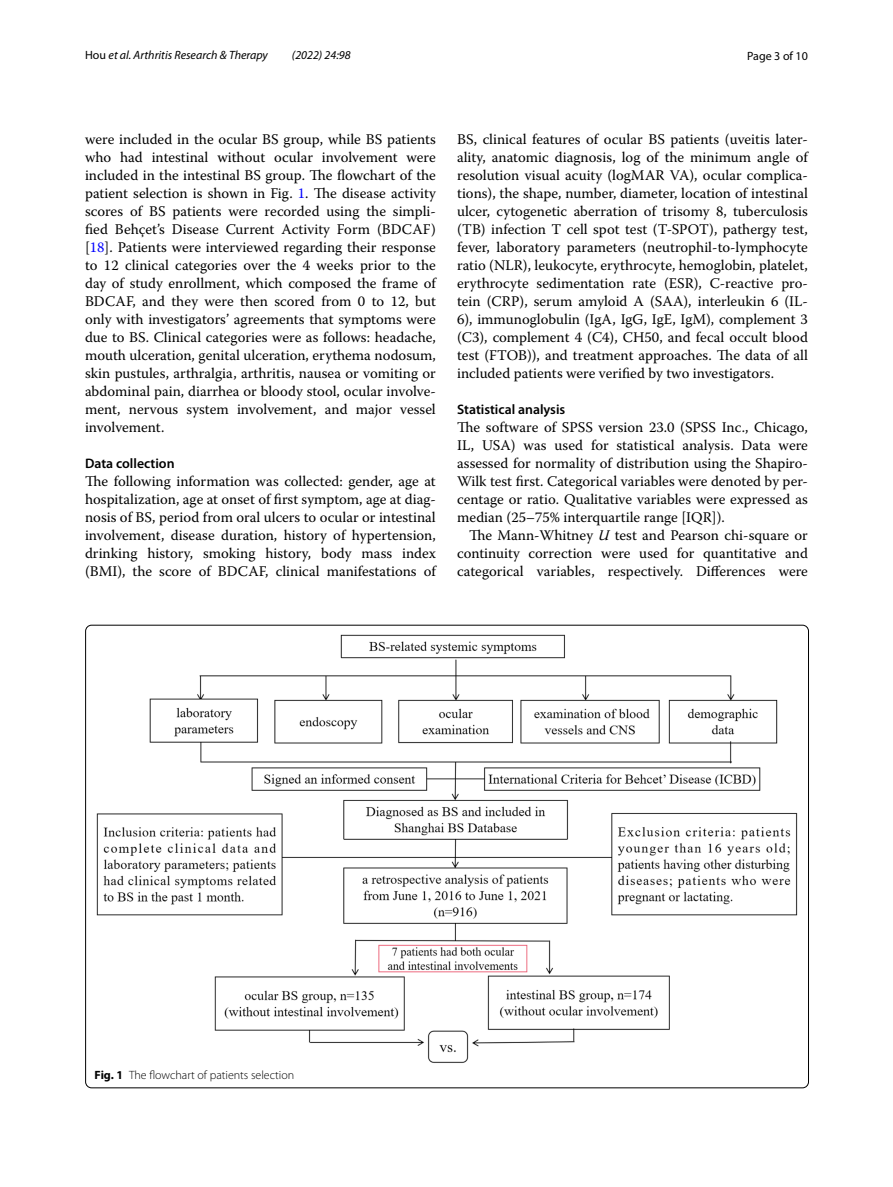
<style>
.page{position:relative;width:893px;height:1187px;background:#fff}
.page>*{position:absolute;margin:0;border:0;box-sizing:border-box;transform-origin:0 0}
.t1{font:14.7px/18px "Warnock Pro";color:#000;text-align:justify}
.t2{font:600 13.8px "Myriad Pro";color:#000}
.t3{font:italic 12px "Myriad Pro";color:#000}
.t4{font:300 12px "Myriad Pro";color:#000}
.t5{font:12px "Myriad Pro";color:#000}
.s1{font-style:normal}
.s2{color:#00f}
.s3{font-style:italic}
.s4{font-weight:700}
</style>
<div class="page">
<img style="left:97px;top:634px;width:700px;height:429px">
<p class="t3" style="left:85px;top:48px;width:184px"><span class="s1">Hou</span> et al. Arthritis Research &amp; Therapy</p>
<p class="t3" style="left:292px;top:48px;width:60px">(2022) 24:98</p>
<p class="t5" style="left:747px;top:48px;width:62px">Page 3 of 10</p>
<p class="t1" style="left:85px;top:130px;width:352px">were included in the ocular BS group, while BS patients who had intestinal without ocular involvement were included in the intestinal BS group. The flowchart of the patient selection is shown in Fig. <span class="s2">1</span>. The disease activity scores of BS patients were recorded using the simpli&shy;fied Behçet’s Disease Current Activity Form (BDCAF) [<span class="s2">18</span>]. Patients were interviewed regarding their response to 12 clinical categories over the 4 weeks prior to the day of study enrollment, which composed the frame of BDCAF, and they were then scored from 0 to 12, but only with investigators’ agreements that symptoms were due to BS. Clinical categories were as follows: headache, mouth ulceration, genital ulceration, erythema nodosum, skin pustules, arthralgia, arthritis, nausea or vomiting or abdominal pain, diarrhea or bloody stool, ocular involve&shy;ment, nervous system involvement, and major vessel involvement.</p>
<p class="t2" style="left:85px;top:454px;width:91px">Data collection</p>
<p class="t1" style="left:85px;top:472px;width:352px">The following information was collected: gender, age at hospitalization, age at onset of first symptom, age at diag&shy;nosis of BS, period from oral ulcers to ocular or intestinal involvement, disease duration, history of hypertension, drinking history, smoking history, body mass index (BMI), the score of BDCAF, clinical manifestations of</p>
<p class="t1" style="left:457px;top:130px;width:352px">BS, clinical features of ocular BS patients (uveitis later&shy;ality, anatomic diagnosis, log of the minimum angle of resolution visual acuity (logMAR VA), ocular complica&shy;tions), the shape, number, diameter, location of intestinal ulcer, cytogenetic aberration of trisomy 8, tuberculosis (TB) infection T cell spot test (T-SPOT), pathergy test, fever, laboratory parameters (neutrophil-to-lymphocyte ratio (NLR), leukocyte, erythrocyte, hemoglobin, platelet, erythrocyte sedimentation rate (ESR), C-reactive pro&shy;tein (CRP), serum amyloid A (SAA), interleukin 6 (IL-6), immunoglobulin (IgA, IgG, IgE, IgM), complement 3 (C3), complement 4 (C4), CH50, and fecal occult blood test (FTOB)), and treatment approaches. The data of all included patients were verified by two investigators.</p>
<p class="t2" style="left:457px;top:400px;width:110px">Statistical analysis</p>
<p class="t1" style="left:457px;top:418px;width:352px">The software of SPSS version 23.0 (SPSS Inc., Chicago, IL, USA) was used for statistical analysis. Data were assessed for normality of distribution using the Shapiro-Wilk test first. Categorical variables were denoted by per&shy;centage or ratio. Qualitative variables were expressed as median (25–75% interquartile range [IQR]).</p>
<p class="t1" style="left:457px;top:526px;width:352px;text-indent:12px">The Mann-Whitney <span class="s3">U</span> test and Pearson chi-square or continuity correction were used for quantitative and categorical variables, respectively. Differences were</p>
<p class="t4" style="left:95px;top:1067px;width:201px"><span class="s4">Fig. 1</span> The flowchart of patients selection</p>
</div>
